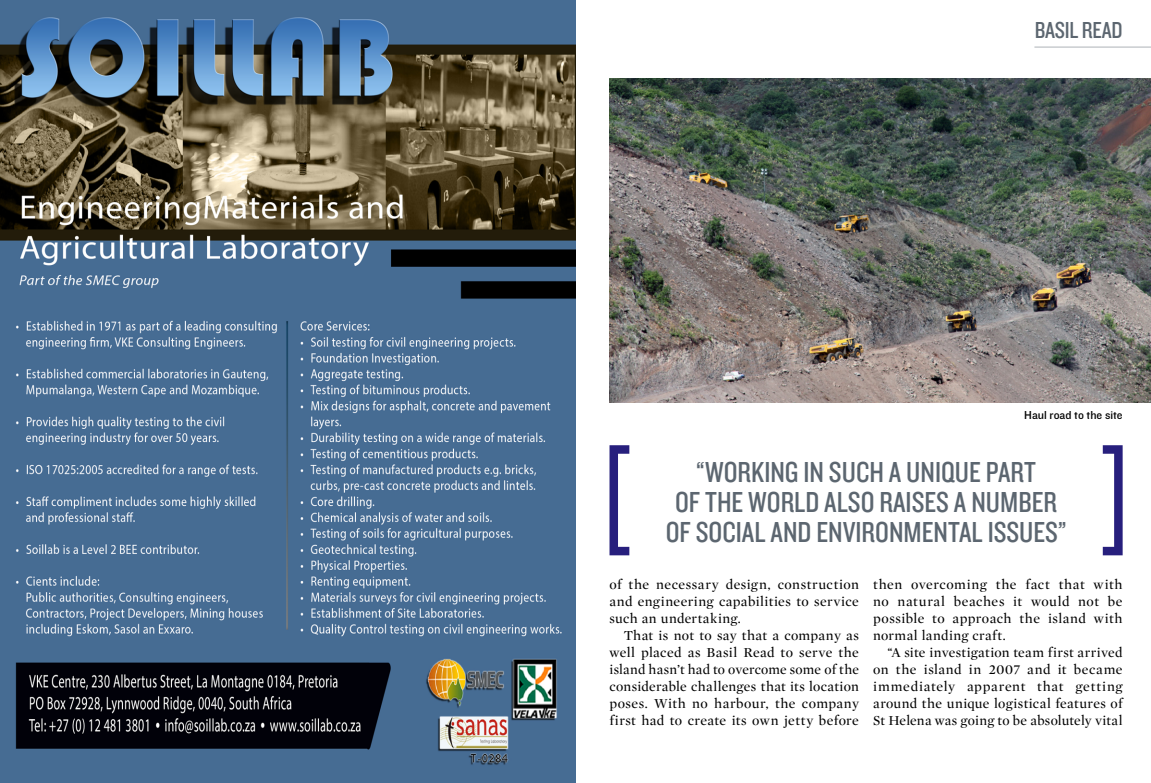
<style>
.page{position:relative;width:1151px;height:783px;background:#fff}
.page>*{position:absolute;margin:0;border:0;box-sizing:border-box;transform-origin:0 0}
.t1{font:30px/30px "Knockout HTF29 Junior Liteweight";color:#5c6670;text-align:center}
.t2{font:24px "Knockout HTF29 Junior Liteweight";letter-spacing:-.01em;color:#5c6670}
.t3{font:14px/17px "Mercury Display Roman";letter-spacing:.025em;color:#000;text-align:justify}
.t4{font:12px "Knockout HTF31 Junior Middlewt";color:#000}
</style>
<div class="page">
<img style="left:0;top:0;width:575px;height:782px">
<img style="left:609px;top:79px;width:542px;height:323px">
<hr style="left:1034px;top:47px;width:117px;height:1px;background:#adb3b8">
<svg style="left:609px;top:445px;width:20px;height:110px"></svg>
<svg style="left:1103px;top:445px;width:20px;height:110px"></svg>
<h2 class="t2" style="left:1035px;top:18px;width:89px">BASIL READ</h2>
<p class="t4" style="left:1024px;top:409px;width:100px">haul road to the site</p>
<h1 class="t1" style="left:666px;top:458px;width:402px">“WORKING IN SUCH A UNIQUE PART<br>OF THE WORLD ALSO RAISES A NUMBER<br>OF SOCIAL AND ENVIRONMENTAL ISSUES”</h1>
<p class="t3" style="left:609px;top:576px;width:251px">of the necessary design, construction and engineering capabilities to service such an undertaking.</p>
<p class="t3" style="left:609px;top:627px;width:251px;text-indent:14px">That is not to say that a company as well placed as Basil Read to serve the island hasn’t had to overcome some of the considerable challenges that its location poses. With no harbour, the company first had to create its own jetty before</p>
<p class="t3" style="left:873px;top:576px;width:251px">then overcoming the fact that with no natural beaches it would not be possible to approach the island with normal landing craft.</p>
<p class="t3" style="left:873px;top:644px;width:251px;text-indent:14px">“A site investigation team first arrived on the island in 2007 and it became immediately apparent that getting around the unique logistical features of St Helena was going to be absolutely vital</p>
</div>
